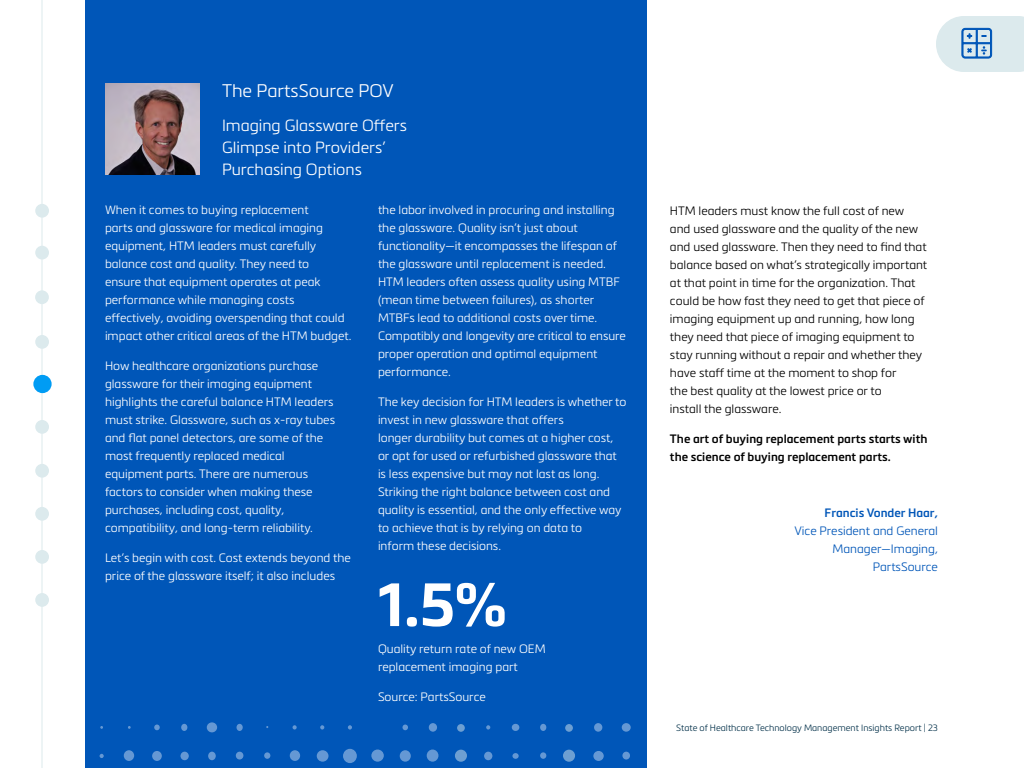
<style>
.page{position:relative;width:1024px;height:768px;background:#fff}
.page>*{position:absolute;margin:0;border:0;box-sizing:border-box;transform-origin:0 0}
.t1{font:700 60px "Metronic Pro";color:#fff}
.t2{font:300 18px "Metronic Pro";color:#fff}
.t3{font:300 16px/22px "Metronic Pro";color:#fff}
.t4{font:300 12px/18px "Metronic Pro";color:#fff}
.t5{font:300 12px/18px "Metronic Pro";color:#000}
.t6{font:600 12px/18px "Metronic Pro";color:#000}
.t7{font:300 12px/18px "Metronic Pro";color:#0056b8;text-align:right}
.t8{font:600 12px "Metronic Pro";color:#0056b8}
.t9{font:300 9px "Metronic Pro";color:#002f48}
</style>
<div class="page">
<div style="left:85px;top:0;width:561px;height:768px;background:#0056b8"></div>
<img style="left:105px;top:83px;width:95px;height:92px">
<svg style="left:100px;top:754px;width:4px;height:4px"></svg>
<div style="left:124px;top:750px;width:10px;height:11px;background:#6598d4;border-radius:50%"></div>
<div style="left:152px;top:751px;width:10px;height:10px;background:#fff;border-radius:50%;opacity:.4"></div>
<div style="left:180px;top:752px;width:9px;height:8px;background:#fff;border-radius:50%;opacity:.4"></div>
<div style="left:208px;top:752px;width:8px;height:8px;background:#6598d4;border-radius:50%"></div>
<div style="left:236px;top:752px;width:7px;height:8px;background:#6598d4;border-radius:50%"></div>
<div style="left:264px;top:752px;width:6px;height:7px;background:#6598d4;border-radius:50%"></div>
<div style="left:290px;top:750px;width:10px;height:11px;background:#6598d4;border-radius:50%"></div>
<div style="left:317px;top:750px;width:11px;height:12px;background:#6598d4;border-radius:50%"></div>
<div style="left:343px;top:749px;width:14px;height:14px;background:#6598d4;border-radius:50%"></div>
<div style="left:371px;top:750px;width:13px;height:12px;background:#fff;border-radius:50%;opacity:.4"></div>
<div style="left:400px;top:750px;width:11px;height:12px;background:#6598d4;border-radius:50%"></div>
<div style="left:427px;top:750px;width:11px;height:12px;background:#6598d4;border-radius:50%"></div>
<div style="left:484px;top:752px;width:8px;height:8px;background:#6598d4;border-radius:50%"></div>
<div style="left:512px;top:753px;width:7px;height:6px;background:#6598d4;border-radius:50%"></div>
<div style="left:540px;top:752px;width:6px;height:7px;background:#6598d4;border-radius:50%"></div>
<div style="left:593px;top:751px;width:11px;height:10px;background:#6598d4;border-radius:50%"></div>
<div style="left:622px;top:752px;width:8px;height:8px;background:#6598d4;border-radius:50%"></div>
<svg style="left:154px;top:725px;width:6px;height:5px"></svg>
<div style="left:181px;top:724px;width:6px;height:7px;background:#6598d4;border-radius:50%"></div>
<div style="left:207px;top:722px;width:10px;height:10px;background:#6598d4;border-radius:50%"></div>
<div style="left:237px;top:724px;width:6px;height:7px;background:#6598d4;border-radius:50%"></div>
<svg style="left:293px;top:725px;width:4px;height:5px"></svg>
<svg style="left:320px;top:725px;width:4px;height:5px"></svg>
<svg style="left:348px;top:725px;width:4px;height:5px"></svg>
<svg style="left:402px;top:725px;width:6px;height:5px"></svg>
<div style="left:429px;top:723px;width:8px;height:9px;background:#fff;border-radius:50%;opacity:.4"></div>
<svg style="left:486px;top:725px;width:4px;height:5px"></svg>
<div style="left:512px;top:724px;width:7px;height:7px;background:#6598d4;border-radius:50%"></div>
<div style="left:540px;top:724px;width:6px;height:7px;background:#6598d4;border-radius:50%"></div>
<div style="left:594px;top:723px;width:8px;height:9px;background:#6598d4;border-radius:50%"></div>
<div style="left:622px;top:723px;width:9px;height:9px;background:#fff;border-radius:50%;opacity:.4"></div>
<div style="left:455px;top:750px;width:12px;height:12px;background:#6d9fd2;border-radius:50%"></div>
<svg style="left:457px;top:724px;width:8px;height:8px"></svg>
<div style="left:563px;top:750px;width:12px;height:12px;background:#6d9fd2;border-radius:50%"></div>
<svg style="left:565px;top:724px;width:8px;height:8px"></svg>
<hr style="left:42px;top:0;width:1px;height:768px;background:#dceaed">
<div style="left:35px;top:246px;width:14px;height:14px;background:#dceaed;border-radius:50%"></div>
<div style="left:35px;top:335px;width:14px;height:14px;background:#dceaed;border-radius:50%"></div>
<div style="left:35px;top:290px;width:14px;height:14px;background:#dceaed;border-radius:50%"></div>
<div style="left:35px;top:420px;width:14px;height:14px;background:#dceaed;border-radius:50%"></div>
<div style="left:35px;top:464px;width:14px;height:14px;background:#dceaed;border-radius:50%"></div>
<div style="left:35px;top:507px;width:14px;height:14px;background:#dceaed;border-radius:50%"></div>
<div style="left:35px;top:550px;width:14px;height:14px;background:#dceaed;border-radius:50%"></div>
<div style="left:35px;top:593px;width:14px;height:14px;background:#dceaed;border-radius:50%"></div>
<div style="left:35px;top:204px;width:14px;height:14px;background:#dceaed;border-radius:50%"></div>
<div style="left:33px;top:375px;width:19px;height:18px;background:#009cf4;border-radius:50%"></div>
<svg style="left:936px;top:16px;width:88px;height:56px;background:#ccdfe9"></svg>
<p class="t2" style="left:222px;top:78px;width:173px">The PartsSource POV</p>
<p class="t3" style="left:222px;top:114px;width:187px">Imaging Glassware Offers<br>Glimpse into Providers’<br>Purchasing Options</p>
<p class="t4" style="left:105px;top:200px;width:248px">When it comes to buying replacement<br>parts and glassware for medical imaging equipment, HTM leaders must carefully balance cost and quality. They need to<br>ensure that equipment operates at peak performance while managing costs effectively, avoiding overspending that could impact other critical areas of the HTM budget.</p>
<p class="t4" style="left:105px;top:356px;width:232px">How healthcare organizations purchase glassware for their imaging equipment highlights the careful balance HTM leaders must strike. Glassware, such as x-ray tubes and flat panel detectors, are some of the most frequently replaced medical equipment parts. There are numerous factors to consider when making these purchases, including cost, quality, compatibility, and long-term reliability.</p>
<p class="t4" style="left:105px;top:548px;width:247px">Let’s begin with cost. Cost extends beyond the price of the glassware itself; it also includes</p>
<p class="t4" style="left:378px;top:200px;width:250px">the labor involved in procuring and installing the glassware. Quality isn’t just about functionality—it encompasses the lifespan of the glassware until replacement is needed.<br>HTM leaders often assess quality using MTBF (mean time between failures), as shorter MTBFs lead to additional costs over time.<br>Compatibly and longevity are critical to ensure proper operation and optimal equipment performance.</p>
<p class="t4" style="left:378px;top:392px;width:250px">The key decision for HTM leaders is whether to invest in new glassware that offers<br>longer durability but comes at a higher cost, or opt for used or refurbished glassware that is less expensive but may not last as long.<br>Striking the right balance between cost and quality is essential, and the only effective way to achieve that is by relying on data to<br>inform these decisions.</p>
<p class="t1" style="left:378px;top:567px;width:130px">1.5%</p>
<p class="t4" style="left:378px;top:639px;width:169px">Quality return rate of new OEM replacement imaging part</p>
<p class="t4" style="left:378px;top:687px;width:109px">Source: PartsSource</p>
<p class="t5" style="left:670px;top:201px;width:259px">HTM leaders must know the full cost of new and used glassware and the quality of the new and used glassware. Then they need to find that balance based on what’s strategically important at that point in time for the organization. That could be how fast they need to get that piece of imaging equipment up and running, how long they need that piece of imaging equipment to stay running without a repair and whether they have staff time at the moment to shop for<br>the best quality at the lowest price or to<br>install the glassware.</p>
<p class="t6" style="left:670px;top:430px;width:259px">The art of buying replacement parts starts with the science of buying replacement parts.</p>
<p class="t8" style="left:825px;top:505px;width:115px">Francis Vonder Haar,</p>
<p class="t7" style="left:794px;top:521px;width:145px">Vice President and General<br>Manager—Imaging,</p>
<p class="t7" style="left:873px;top:557px;width:67px">PartsSource</p>
<p class="t9" style="left:676px;top:722px;width:263px">State of Healthcare Technology Management Insights Report | 23</p>
</div>
